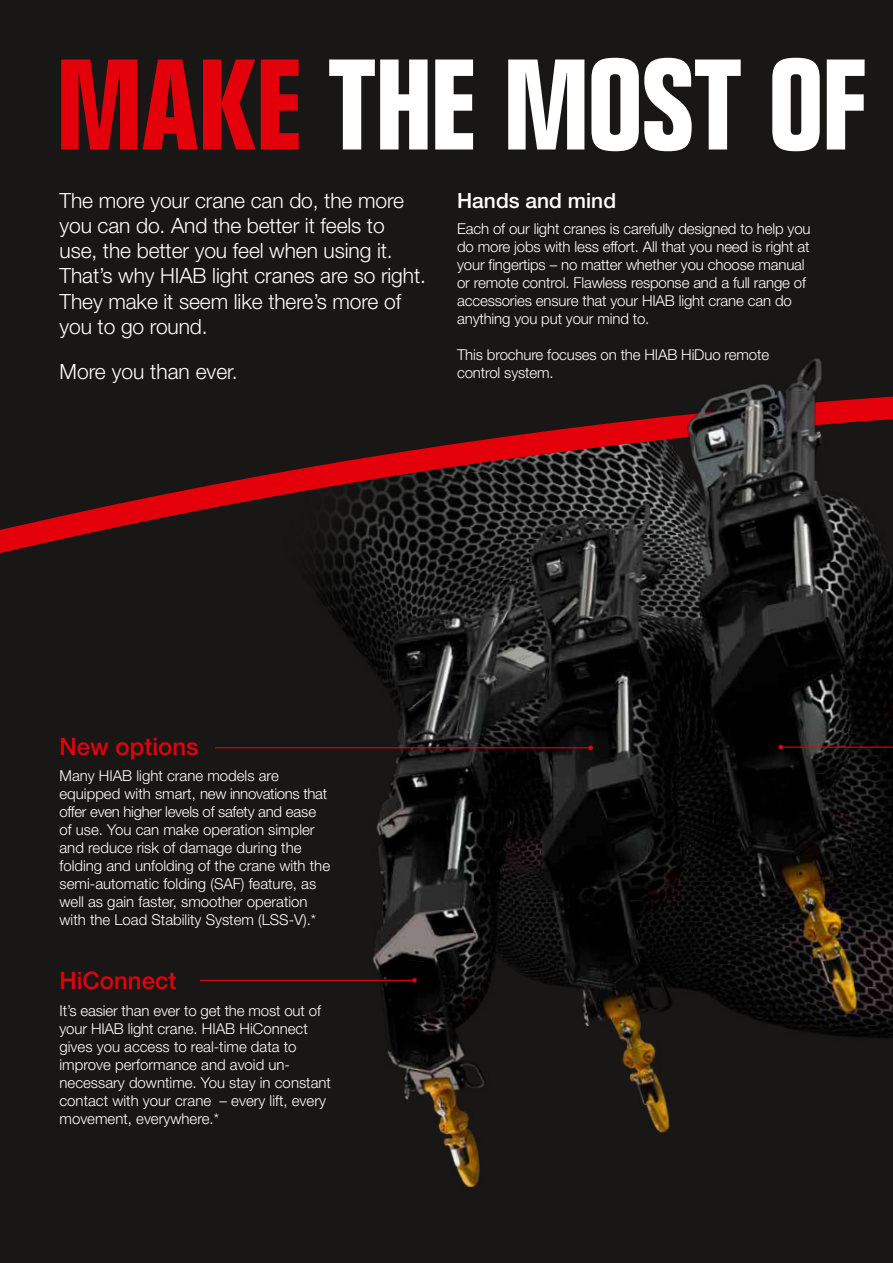
<style>
.page{position:relative;width:893px;height:1263px;background:#fff}
.page>*{position:absolute;margin:0;border:0;box-sizing:border-box;transform-origin:0 0}
.t1{font:700 condensed 126px "Folio Std";letter-spacing:-.005em;color:#fff}
.t2{font:500 24px "Helvetica Neue LT Pro";color:#e3000b}
.t3{font:300 21px/25.2px "Helvetica Neue LT Pro";letter-spacing:-.005em;color:#fff}
.t4{font:300 21px "Helvetica Neue LT Std";color:#fff}
.t5{font:500 21px "Helvetica Neue LT Pro";color:#fff}
.t6{font:300 15px/18px "Helvetica Neue LT Pro";letter-spacing:-.01em;color:#fff}
.s1{color:#e3000b}
</style>
<div class="page">
<div style="left:0;top:578px;width:893px;height:685px;background:#181716"></div>
<img style="left:89px;top:578px;width:804px;height:664px">
<div style="left:0;top:0;width:893px;height:365px;background:#181716"></div>
<svg style="left:0;top:365px;width:676px;height:213px;background:#321919"></svg>
<img style="left:676px;top:249px;width:217px;height:389px">
<hr style="left:215px;top:747px;width:376px;height:1px;background:#e3000b">
<svg style="left:588px;top:745px;width:5px;height:5px"></svg>
<hr style="left:200px;top:980px;width:214px;height:1px;background:#e3000b">
<svg style="left:412px;top:978px;width:5px;height:4px"></svg>
<hr style="left:781px;top:746px;width:112px;height:2px;background:#e3000b">
<svg style="left:778px;top:745px;width:5px;height:4px"></svg>
<h1 class="t1" style="left:56px;top:35px;width:813px"><span class="s1">MAKE</span> THE MOST OF</h1>
<h3 class="t3" style="left:60px;top:187px;width:368px">The more your crane can do, the more you can do. And the better it feels to use, the better you feel when using it.<br>That’s why HIAB light cranes are so right.<br>They make it seem like there’s more of you to go round.</h3>
<h3 class="t4" style="left:60px;top:359px;width:180px">More you than ever.</h3>
<h3 class="t5" style="left:457px;top:188px;width:161px">Hands and mind</h3>
<p class="t6" style="left:457px;top:220px;width:355px">Each of our light cranes is carefully designed to help you do more jobs with less effort. All that you need is right at your fingertips – no matter whether you choose manual or remote control. Flawless response and a full range of accessories ensure that your HIAB light crane can do anything you put your mind to.</p>
<p class="t6" style="left:457px;top:346px;width:313px">This brochure focuses on the HIAB HiDuo remote control system.</p>
<h2 class="t2" style="left:60px;top:732px;width:141px">New options</h2>
<p class="t6" style="left:60px;top:767px;width:272px">Many HIAB light crane models are equipped with smart, new innovations that offer even higher levels of safety and ease of use. You can make operation simpler and reduce risk of damage during the folding and unfolding of the crane with the semi-automatic folding (SAF) feature, as well as gain faster, smoother operation with the Load Stability System (LSS-V).*</p>
<h2 class="t2" style="left:60px;top:966px;width:118px">HiConnect</h2>
<p class="t6" style="left:60px;top:1001px;width:273px">It’s easier than ever to get the most out of your HIAB light crane. HIAB HiConnect gives you access to real-time data to improve performance and avoid un&shy;necessary downtime. You stay in constant contact with your crane – every lift, every movement, everywhere.*</p>
</div>
